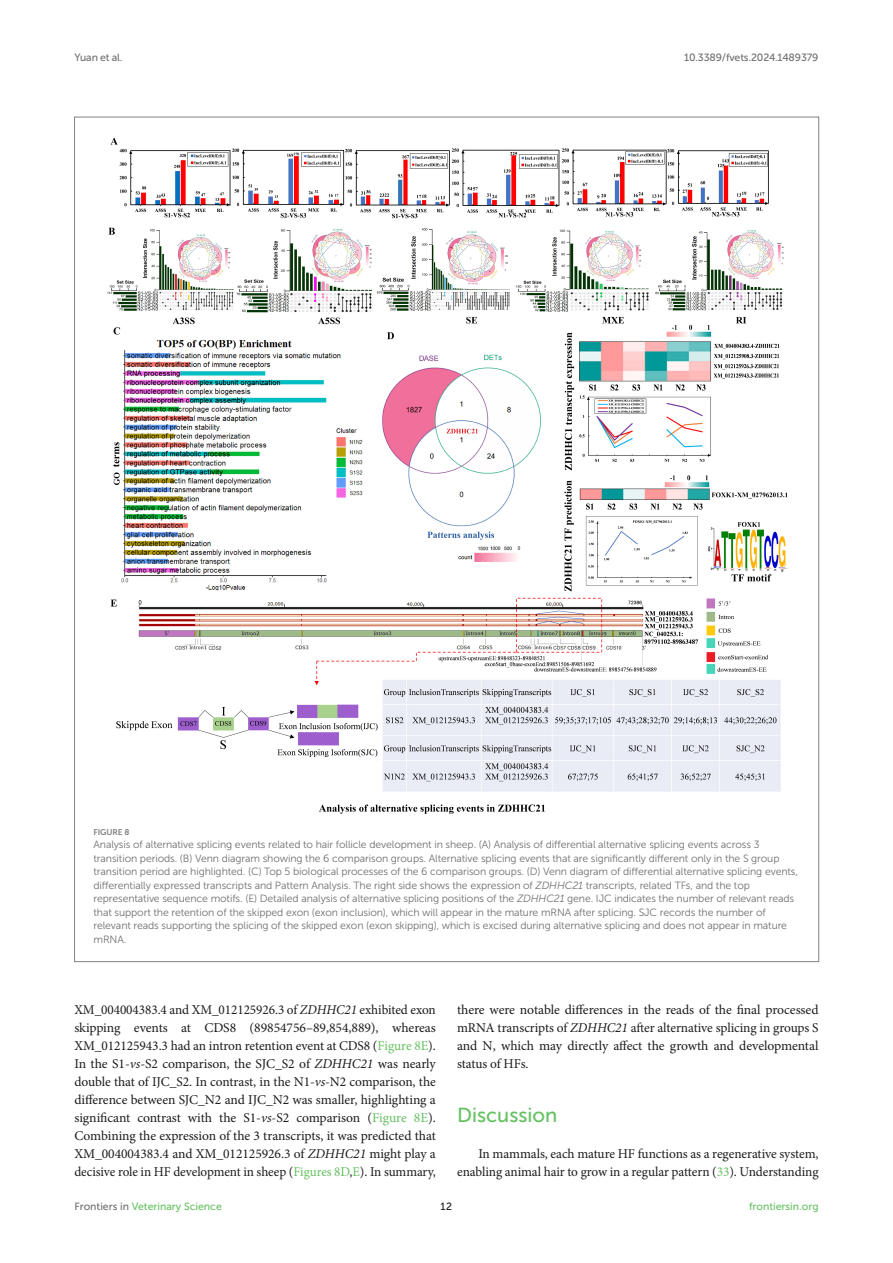
<style>
.page{position:relative;width:893px;height:1263px;background:#fff}
.page>*{position:absolute;margin:0;border:0;box-sizing:border-box;transform-origin:0 0}
.HEAD_1{font:20.25px "Museo Sans 500";color:#65c161}
.TEXT{font:13.5px/18px "Minion Pro";letter-spacing:-.005em;color:#1b1c1b;text-align:justify}
.FIG_LEG{font:10.5px/13.5px "Museo Sans 300";letter-spacing:-.01em;color:#706f70}
.t1{font:10.5px "Museo Sans 500";color:#65c161}
.t2{font:10.5px "Museo Sans 500";letter-spacing:-.015em;color:#706f70}
.t3{font:10.5px "Museo Sans 500";color:#1b1c1b}
.FIG_HD{font:8.25px "Museo Sans 700";letter-spacing:-.01em;color:#7e7f7f}
.s1{font-style:italic}
.s2{color:#65c161}
.s3{color:#706f70}
</style>
<div class="page">
<img style="left:107px;top:137px;width:681px;height:677px">
<p class="t2" style="left:74px;top:51px;width:50px">Yuan et al.</p>
<p class="t2" style="left:684px;top:51px;width:136px">10.3389/fvets.2024.1489379</p>
<p class="FIG_HD" style="left:94px;top:827px;width:37px">FIGURE 8</p>
<p class="FIG_LEG" style="left:94px;top:838px;width:706px">Analysis of alternative splicing events related to hair follicle development in sheep. (A) Analysis of differential alternative splicing events across 3 transition periods. (B) Venn diagram showing the 6 comparison groups. Alternative splicing events that are significantly different only in the S group transition period are highlighted. (C) Top 5 biological processes of the 6 comparison groups. (D) Venn diagram of differential alternative splicing events, differentially expressed transcripts and Pattern Analysis. The right side shows the expression of <span class="s1">ZDHHC21</span> transcripts, related TFs, and the top representative sequence motifs. (E) Detailed analysis of alternative splicing positions of the <span class="s1">ZDHHC21</span> gene. IJC indicates the number of relevant reads that support the retention of the skipped exon (exon inclusion), which will appear in the mature mRNA after splicing. SJC records the number of relevant reads supporting the splicing of the skipped exon (exon skipping), which is excised during alternative splicing and does not appear in mature mRNA.</p>
<p class="TEXT" style="left:74px;top:1001px;width:363px">XM_004004383.4 and XM_012125926.3 of <span class="s1">ZDHHC21</span> exhibited exon skipping events at CDS8 (89854756–89,854,889), whereas XM_012125943.3 had an intron retention event at CDS8 (<span class="s2">Figure 8E</span>).<br>In the S1-<span class="s1">vs</span>-S2 comparison, the SJC_S2 of <span class="s1">ZDHHC21</span> was nearly double that of IJC_S2. In contrast, in the N1-<span class="s1">vs</span>-N2 comparison, the difference between SJC_N2 and IJC_N2 was smaller, highlighting a significant contrast with the S1-<span class="s1">vs</span>-S2 comparison (<span class="s2">Figure 8E</span>).<br>Combining the expression of the 3 transcripts, it was predicted that XM_004004383.4 and XM_012125926.3 of <span class="s1">ZDHHC21</span> might play a decisive role in HF development in sheep (<span class="s2">Figures 8D</span>,<span class="s2">E</span>). In summary,</p>
<p class="TEXT" style="left:457px;top:1001px;width:363px">there were notable differences in the reads of the final processed mRNA transcripts of <span class="s1">ZDHHC21</span> after alternative splicing in groups S and N, which may directly affect the growth and developmental status of HFs.</p>
<p class="HEAD_1" style="left:457px;top:1104px;width:102px">Discussion</p>
<p class="TEXT" style="left:457px;top:1145px;width:363px;text-align:right">In mammals, each mature HF functions as a regenerative system, enabling animal hair to grow in a regular pattern (<span class="s2">33</span>). Understanding</p>
<p class="t1" style="left:74px;top:1200px;width:149px"><span class="s3">Frontiers in</span> Veterinary Science</p>
<p class="t3" style="left:441px;top:1200px;width:13px">12</p>
<p class="t1" style="left:749px;top:1200px;width:71px">frontiersin.org</p>
</div>
